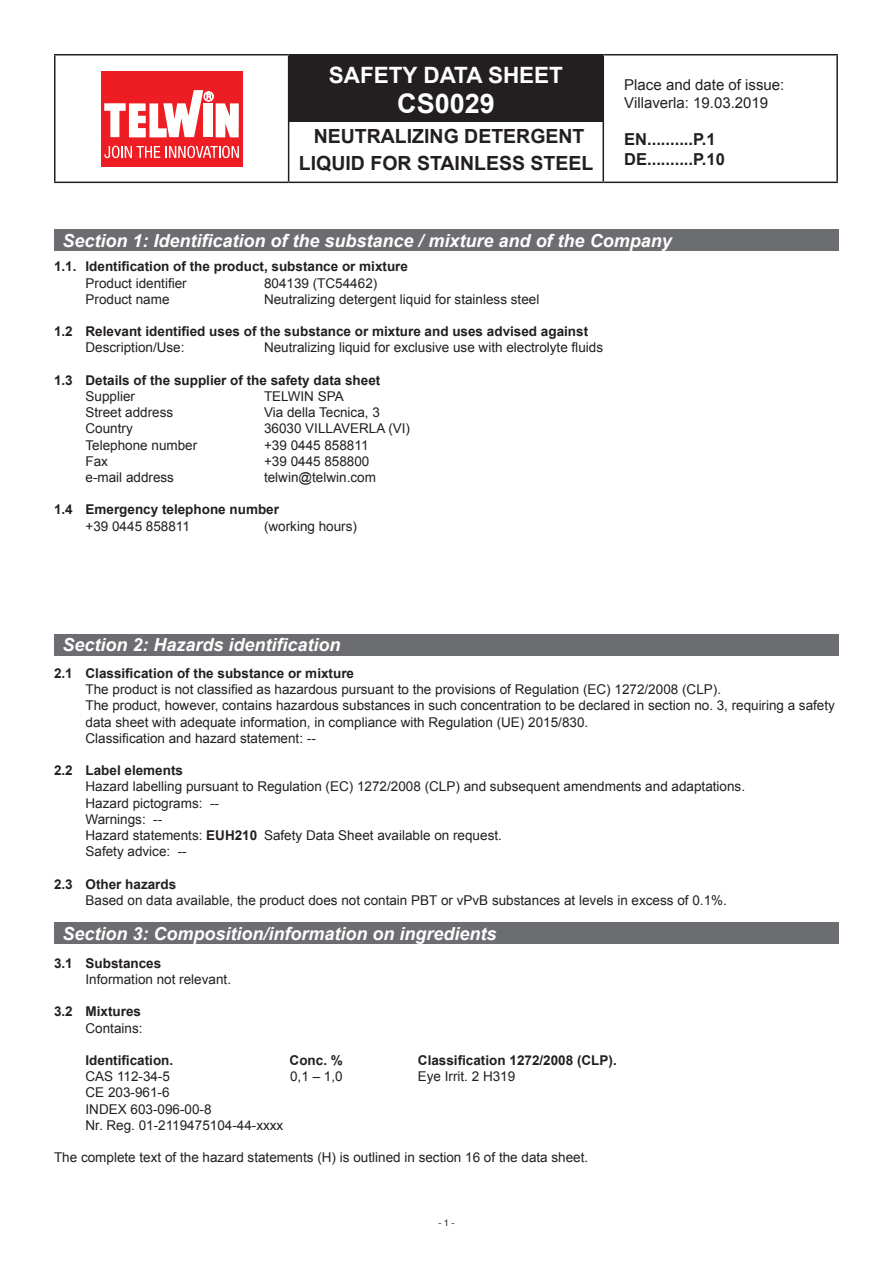
<style>
.page{position:relative;width:893px;height:1263px;background:#fff}
.page>*{position:absolute;margin:0;border:0;box-sizing:border-box;transform-origin:0 0}
.t1{font:700 27px "Arial";color:#fff}
.t2{font:700 22.5px "Arial";color:#fff}
.t3{font:700 19.5px/27px "Arial";color:#231f20;text-align:center}
.t4{font:italic 700 18px "Arial";color:#fff}
.t5{font:700 16.5px/19.8px "Arial";color:#231f20}
.t6{font:15px/18px "Arial";color:#231f20}
.t7{font:13.5px/16.2px "Arial";color:#231f20}
.t8{font:700 13.5px "Arial";color:#231f20}
.t9{font:9px "Arial";color:#231f20}
.s1{font-weight:700}
</style>
<div class="page">
<div style="left:289px;top:54px;width:314px;height:67px;background:#231f20"></div>
<hr style="left:54px;top:54px;width:235px;height:2px;background:#231f20">
<hr style="left:54px;top:56px;width:2px;height:126px;background:#231f20">
<hr style="left:288px;top:56px;width:1px;height:126px;background:#231f20">
<hr style="left:603px;top:54px;width:235px;height:2px;background:#231f20">
<hr style="left:603px;top:56px;width:1px;height:126px;background:#231f20">
<hr style="left:836px;top:56px;width:2px;height:126px;background:#231f20">
<hr style="left:54px;top:182px;width:235px;height:1px;background:#231f20">
<hr style="left:289px;top:182px;width:314px;height:1px;background:#231f20">
<hr style="left:603px;top:182px;width:235px;height:1px;background:#231f20">
<div style="left:101px;top:71px;width:142px;height:95px;background:#ee1d23"></div>
<svg style="left:104px;top:90px;width:135px;height:47px"></svg>
<svg style="left:104px;top:146px;width:56px;height:12px"></svg>
<svg style="left:166px;top:146px;width:73px;height:12px"></svg>
<div style="left:54px;top:230px;width:785px;height:21px;background:#6c6d70"></div>
<div style="left:54px;top:634px;width:785px;height:21px;background:#6c6d70"></div>
<div style="left:54px;top:923px;width:785px;height:21px;background:#6c6d70"></div>
<h2 class="t2" style="left:329px;top:60px;width:236px">SAFETY DATA SHEET</h2>
<h1 class="t1" style="left:397px;top:86px;width:99px">CS0029</h1>
<h3 class="t3" style="left:299px;top:123px;width:296px">NEUTRALIZING DETERGENT<br>LIQUID FOR STAINLESS STEEL</h3>
<p class="t6" style="left:624px;top:76px;width:162px">Place and date of issue:<br>Villaverla: 19.03.2019</p>
<p class="t5" style="left:624px;top:130px;width:102px">EN..........P.1<br>DE..........P.10</p>
<p class="t4" style="left:63px;top:228px;width:611px">Section 1: Identification of the substance / mixture and of the Company</p>
<p class="t8" style="left:54px;top:258px;width:356px">1.1. Identification of the product, substance or mixture</p>
<p class="t7" style="left:85px;top:275px;width:103px">Product identifier</p>
<p class="t7" style="left:264px;top:275px;width:115px">804139 (TC54462)</p>
<p class="t7" style="left:85px;top:291px;width:86px">Product name</p>
<p class="t7" style="left:264px;top:291px;width:277px">Neutralizing detergent liquid for stainless steel</p>
<p class="t8" style="left:54px;top:322px;width:536px">1.2 Relevant identified uses of the substance or mixture and uses advised against</p>
<p class="t7" style="left:85px;top:340px;width:101px">Description/Use:</p>
<p class="t7" style="left:264px;top:340px;width:341px">Neutralizing liquid for exclusive use with electrolyte fluids</p>
<p class="t8" style="left:54px;top:371px;width:328px">1.3 Details of the supplier of the safety data sheet</p>
<p class="t7" style="left:85px;top:388px;width:51px">Supplier</p>
<p class="t7" style="left:264px;top:388px;width:81px">TELWIN SPA</p>
<p class="t7" style="left:85px;top:404px;width:89px">Street address</p>
<p class="t7" style="left:264px;top:404px;width:117px">Via della Tecnica, 3</p>
<p class="t7" style="left:85px;top:421px;width:49px">Country</p>
<p class="t7" style="left:264px;top:421px;width:148px">36030 VILLAVERLA (VI)</p>
<p class="t7" style="left:85px;top:437px;width:113px">Telephone number</p>
<p class="t7" style="left:264px;top:437px;width:106px">+39 0445 858811</p>
<p class="t7" style="left:85px;top:453px;width:24px">Fax</p>
<p class="t7" style="left:264px;top:453px;width:107px">+39 0445 858800</p>
<p class="t7" style="left:85px;top:469px;width:90px">e-mail address</p>
<p class="t7" style="left:264px;top:469px;width:113px">telwin@telwin.com</p>
<p class="t8" style="left:54px;top:501px;width:227px">1.4 Emergency telephone number</p>
<p class="t7" style="left:85px;top:518px;width:106px">+39 0445 858811</p>
<p class="t7" style="left:264px;top:518px;width:95px">(working hours)</p>
<p class="t4" style="left:63px;top:633px;width:280px">Section 2: Hazards identification</p>
<p class="t8" style="left:54px;top:664px;width:302px">2.1 Classification of the substance or mixture</p>
<p class="t7" style="left:86px;top:681px;width:637px">The product is not classified as hazardous pursuant to the provisions of Regulation (EC) 1272/2008 (CLP).</p>
<p class="t7" style="left:85px;top:698px;width:751px">The product, however, contains hazardous substances in such concentration to be declared in section no. 3, requiring a safety data sheet with adequate information, in compliance with Regulation (UE) 2015/830.</p>
<p class="t7" style="left:85px;top:730px;width:232px">Classification and hazard statement: --</p>
<p class="t8" style="left:54px;top:761px;width:131px">2.2 Label elements</p>
<p class="t7" style="left:86px;top:779px;width:661px">Hazard labelling pursuant to Regulation (EC) 1272/2008 (CLP) and subsequent amendments and adaptations.</p>
<p class="t7" style="left:85px;top:795px;width:135px">Hazard pictograms: --</p>
<p class="t7" style="left:85px;top:811px;width:78px">Warnings: --</p>
<p class="t7" style="left:85px;top:827px;width:418px">Hazard statements: <span class="s1">EUH210</span> Safety Data Sheet available on request.</p>
<p class="t7" style="left:85px;top:843px;width:103px">Safety advice: --</p>
<p class="t8" style="left:54px;top:875px;width:124px">2.3 Other hazards</p>
<p class="t7" style="left:86px;top:892px;width:643px">Based on data available, the product does not contain PBT or vPvB substances at levels in excess of 0.1%.</p>
<p class="t4" style="left:63px;top:922px;width:436px">Section 3: Composition/information on ingredients</p>
<p class="t8" style="left:54px;top:954px;width:109px">3.1 Substances</p>
<p class="t7" style="left:86px;top:971px;width:147px">Information not relevant.</p>
<p class="t8" style="left:54px;top:1002px;width:89px">3.2 Mixtures</p>
<p class="t7" style="left:86px;top:1020px;width:59px">Contains:</p>
<p class="t8" style="left:85px;top:1051px;width:89px">Identification.</p>
<p class="t8" style="left:290px;top:1051px;width:55px">Conc. %</p>
<p class="t8" style="left:418px;top:1051px;width:200px">Classification 1272/2008 (CLP).</p>
<p class="t7" style="left:86px;top:1068px;width:86px">CAS 112-34-5</p>
<p class="t7" style="left:290px;top:1068px;width:54px">0,1 – 1,0</p>
<p class="t7" style="left:418px;top:1068px;width:99px">Eye Irrit. 2 H319</p>
<p class="t7" style="left:85px;top:1084px;width:86px">CE 203-961-6</p>
<p class="t7" style="left:85px;top:1101px;width:128px">INDEX 603-096-00-8</p>
<p class="t7" style="left:85px;top:1117px;width:199px">Nr. Reg. 01-2119475104-44-xxxx</p>
<p class="t7" style="left:54px;top:1149px;width:536px">The complete text of the hazard statements (H) is outlined in section 16 of the data sheet.</p>
<p class="t9" style="left:438px;top:1217px;width:18px">- 1 -</p>
</div>
